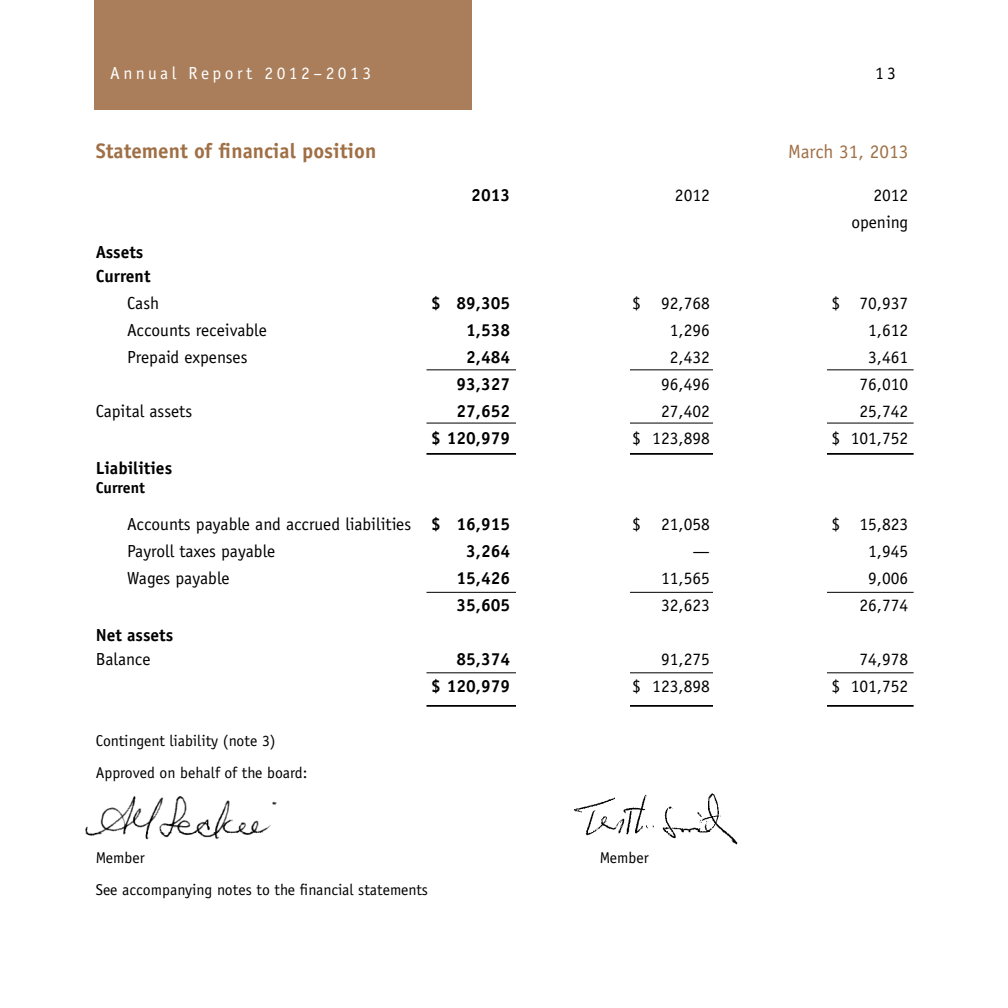
<style>
.page{position:relative;width:1008px;height:1008px;background:#fff}
.page>*{position:absolute;margin:0;border:0;box-sizing:border-box;transform-origin:0 0}
.t1{font:700 21px "Officina Sans";color:#9f6f45}
.t2{font:19.25px "Officina Sans";color:#9f6f45}
.t3{font:17.5px/26.9px "Officina Sans";color:#000;text-align:right}
.t4{font:700 17.5px/24.5px "Officina Sans";color:#000}
.t5{font:17.5px "Officina Sans";letter-spacing:.2em;color:#fff}
.t6{font:15.75px/31.8px "Officina Sans";color:#000}
.t7{font:700 15.75px "Officina Sans";color:#000}
.s1{font-weight:700}
</style>
<div class="page">
<hr style="left:426px;top:453px;width:488px;height:2px;background:#000">
<hr style="left:426px;top:705px;width:488px;height:2px;background:#000">
<hr style="left:426px;top:369px;width:488px;height:1px;background:#000">
<hr style="left:426px;top:592px;width:488px;height:1px;background:#000">
<hr style="left:426px;top:672px;width:488px;height:1px;background:#000">
<hr style="left:426px;top:423px;width:488px;height:1px;background:#000">
<div style="left:713px;top:245px;width:114px;height:472px;background:#fff"></div>
<div style="left:516px;top:245px;width:114px;height:472px;background:#fff"></div>
<div style="left:94px;top:0;width:378px;height:110px;background:#aa7e5a"></div>
<img style="left:85px;top:796px;width:192px;height:44px">
<img style="left:573px;top:794px;width:165px;height:51px">
<p class="t5" style="left:110px;top:63px;width:263px">Annual Report 2012–2013</p>
<p class="t3" style="left:875px;top:60px;width:22px">13</p>
<p class="t1" style="left:96px;top:137px;width:282px">Statement of financial position</p>
<p class="t2" style="left:788px;top:140px;width:122px">March 31, 2013</p>
<p class="t4" style="left:471px;top:183px;width:40px">2013</p>
<p class="t3" style="left:675px;top:182px;width:36px">2012</p>
<p class="t3" style="left:851px;top:182px;width:59px">2012 opening</p>
<p class="t4" style="left:96px;top:239px;width:56px">Assets<br>Current</p>
<p class="t3" style="left:127px;top:290px;width:34px">Cash</p>
<p class="t4" style="left:431px;top:291px;width:81px">$ 89,305</p>
<p class="t3" style="left:632px;top:290px;width:79px">$ 92,768</p>
<p class="t3" style="left:832px;top:290px;width:78px">$ 70,937</p>
<p class="t3" style="left:127px;top:317px;width:141px">Accounts receivable</p>
<p class="t4" style="left:466px;top:318px;width:46px">1,538</p>
<p class="t3" style="left:670px;top:317px;width:42px">1,296</p>
<p class="t3" style="left:868px;top:317px;width:42px">1,612</p>
<p class="t3" style="left:127px;top:344px;width:122px">Prepaid expenses</p>
<p class="t4" style="left:466px;top:345px;width:46px">2,484</p>
<p class="t3" style="left:670px;top:344px;width:42px">2,432</p>
<p class="t3" style="left:868px;top:344px;width:42px">3,461</p>
<p class="t4" style="left:456px;top:372px;width:55px">93,327</p>
<p class="t3" style="left:661px;top:371px;width:50px">96,496</p>
<p class="t3" style="left:859px;top:371px;width:50px">76,010</p>
<p class="t3" style="left:96px;top:398px;width:98px">Capital assets</p>
<p class="t4" style="left:456px;top:399px;width:55px">27,652</p>
<p class="t3" style="left:661px;top:398px;width:50px">27,402</p>
<p class="t3" style="left:859px;top:398px;width:50px">25,742</p>
<p class="t4" style="left:431px;top:426px;width:81px">$ 120,979</p>
<p class="t3" style="left:632px;top:425px;width:79px">$ 123,898</p>
<p class="t3" style="left:832px;top:425px;width:78px">$ 101,752</p>
<p class="t4" style="left:96px;top:455px;width:78px">Liabilities</p>
<p class="t7" style="left:96px;top:478px;width:51px">Current</p>
<p class="t3" style="left:127px;top:511px;width:385px">Accounts payable and accrued liabilities <span class="s1">$ 16,915</span></p>
<p class="t3" style="left:632px;top:511px;width:79px">$ 21,058</p>
<p class="t3" style="left:832px;top:511px;width:78px">$ 15,823</p>
<p class="t3" style="left:127px;top:538px;width:150px">Payroll taxes payable</p>
<p class="t4" style="left:466px;top:539px;width:46px">3,264</p>
<p class="t3" style="left:692px;top:538px;width:19px">—</p>
<p class="t3" style="left:868px;top:538px;width:42px">1,945</p>
<p class="t3" style="left:127px;top:565px;width:104px">Wages payable</p>
<p class="t4" style="left:456px;top:566px;width:55px">15,426</p>
<p class="t3" style="left:661px;top:565px;width:50px">11,565</p>
<p class="t3" style="left:868px;top:565px;width:42px">9,006</p>
<p class="t4" style="left:456px;top:593px;width:55px">35,605</p>
<p class="t3" style="left:661px;top:592px;width:50px">32,623</p>
<p class="t3" style="left:859px;top:592px;width:50px">26,774</p>
<p class="t4" style="left:96px;top:622px;width:79px">Net assets</p>
<p class="t3" style="left:96px;top:646px;width:56px">Balance</p>
<p class="t4" style="left:456px;top:647px;width:55px">85,374</p>
<p class="t3" style="left:661px;top:646px;width:50px">91,275</p>
<p class="t3" style="left:859px;top:646px;width:50px">74,978</p>
<p class="t4" style="left:431px;top:674px;width:81px">$ 120,979</p>
<p class="t3" style="left:632px;top:673px;width:79px">$ 123,898</p>
<p class="t3" style="left:832px;top:673px;width:78px">$ 101,752</p>
<p class="t6" style="left:96px;top:725px;width:213px">Contingent liability (note 3)<br>Approved on behalf of the board:</p>
<p class="t6" style="left:96px;top:842px;width:51px">Member</p>
<p class="t6" style="left:600px;top:842px;width:51px">Member</p>
<p class="t6" style="left:96px;top:873px;width:334px">See accompanying notes to the financial statements</p>
</div>
